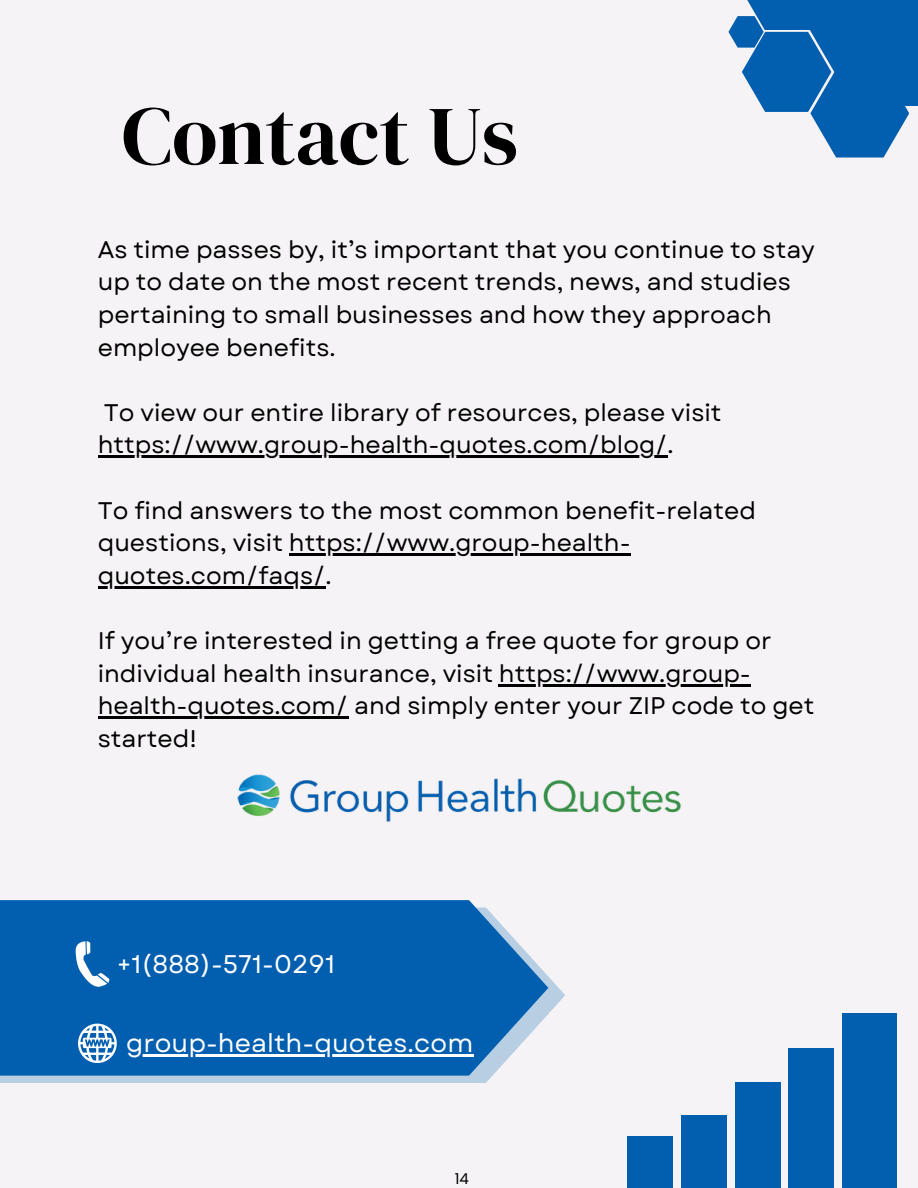
<style>
.page{position:relative;width:918px;height:1188px;background:#f5f3f5}
.page>*{position:absolute;margin:0;border:0;box-sizing:border-box;transform-origin:0 0}
.t1{font:83.1px "DM Serif Display";color:#000}
.t2{font:25.5px "Garet";letter-spacing:.005em;color:#fff}
.t3{font:24px/32.7px "Garet";color:#000}
.t4{font:15px "Poppins";color:#000}
</style>
<div class="page">
<svg style="left:0;top:976px;width:565px;height:107px;fill:#b8cee3"></svg>
<svg style="left:0;top:900px;width:548px;height:176px;background:#1267b3"></svg>
<svg style="left:76px;top:941px;width:33px;height:47px"></svg>
<svg style="left:78px;top:1024px;width:38px;height:39px"></svg>
<div style="left:792px;top:0;width:126px;height:106px;background:#025eaf"></div>
<svg style="left:728px;top:16px;width:181px;height:142px"></svg>
<div style="left:739px;top:0;width:107px;height:30px;background:#025eaf"></div>
<div style="left:682px;top:1115px;width:45px;height:73px;background:#025eaf"></div>
<div style="left:628px;top:1136px;width:45px;height:52px;background:#025eaf"></div>
<div style="left:735px;top:1083px;width:45px;height:105px;background:#025eaf"></div>
<div style="left:789px;top:1048px;width:45px;height:140px;background:#025eaf"></div>
<div style="left:842px;top:1013px;width:55px;height:175px;background:#025eaf"></div>
<img style="left:226px;top:684px;width:467px;height:230px">
<hr style="left:126px;top:1054px;width:347px;height:2px;background:#fff">
<hr style="left:98px;top:456px;width:570px;height:2px;background:#000">
<hr style="left:289px;top:554px;width:342px;height:2px;background:#000">
<hr style="left:98px;top:586px;width:228px;height:2px;background:#000">
<hr style="left:499px;top:684px;width:252px;height:2px;background:#000">
<hr style="left:98px;top:717px;width:250px;height:2px;background:#000">
<h1 class="t1" style="left:122px;top:88px;width:398px">Contact Us</h1>
<p class="t3" style="left:98px;top:234px;width:719px">As time passes by, it’s important that you continue to stay up to date on the most recent trends, news, and studies pertaining to small businesses and how they approach employee benefits.</p>
<p class="t3" style="left:98px;top:397px;width:625px">To view our entire library of resources, please visit https://www.group-health-quotes.com/blog/.</p>
<p class="t3" style="left:98px;top:495px;width:660px">To find answers to the most common benefit-related questions, visit https://www.group-health&shy;quotes.com/faqs/.</p>
<p class="t3" style="left:98px;top:625px;width:718px">If you’re interested in getting a free quote for group or individual health insurance, visit https://www.group&shy;health-quotes.com/ and simply enter your ZIP code to get started!</p>
<p class="t2" style="left:117px;top:948px;width:220px">+1(888)-571-0291</p>
<p class="t2" style="left:126px;top:1027px;width:349px">group-health-quotes.com</p>
<p class="t4" style="left:455px;top:1170px;width:16px">14</p>
</div>
